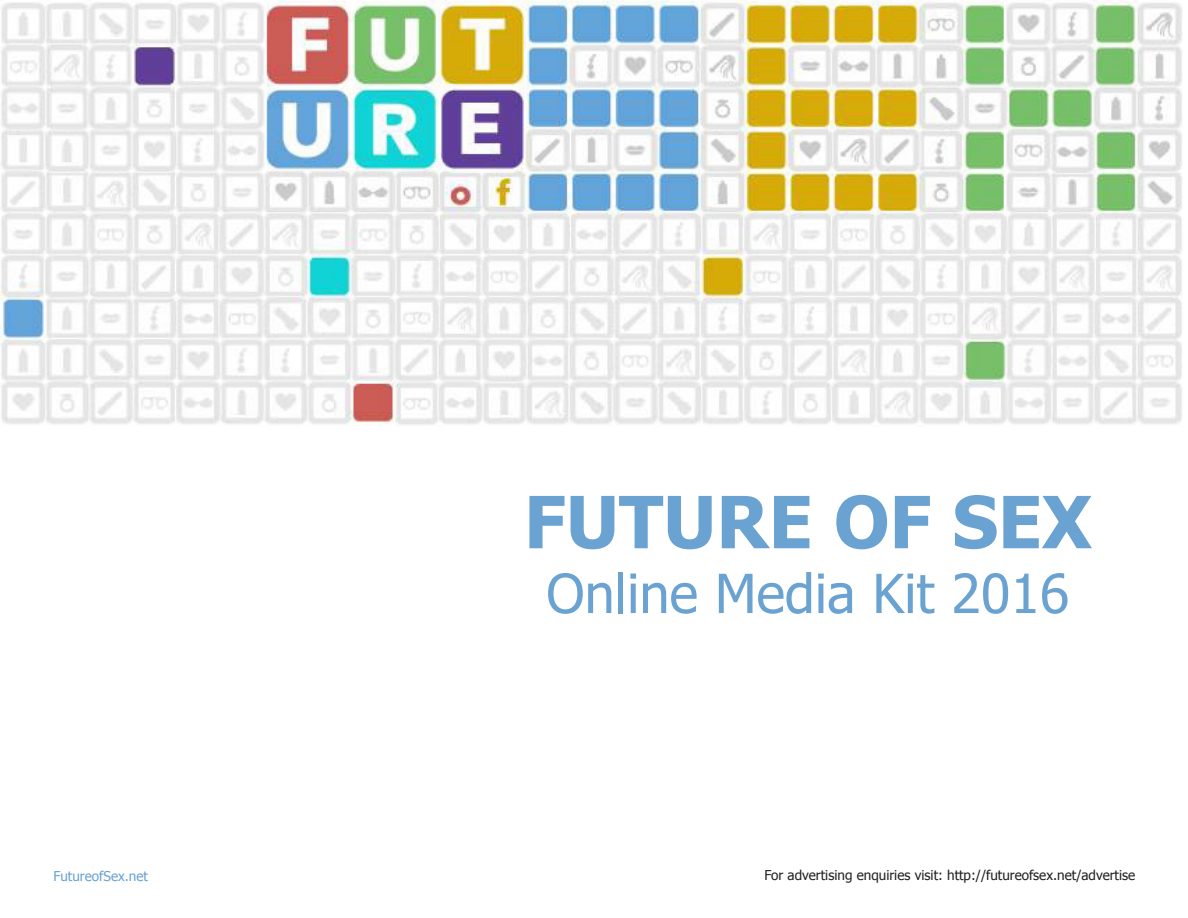
<style>
.page{position:relative;width:1188px;height:918px;background:#fff}
.page>*{position:absolute;margin:0;border:0;box-sizing:border-box;transform-origin:0 0}
.t1{font:700 72px "Tahoma";color:#6aa2d1}
.t2{font:54px "Tahoma";color:#6aa2d1}
.t3{font:13.5px "Tahoma";color:#231f20}
.t4{font:13.5px "Tahoma";color:#6aa2d1}
</style>
<div class="page">
<img style="left:0;top:0;width:1182px;height:427px">
<p class="t1" style="left:524px;top:472px;width:569px">FUTURE OF SEX</p>
<p class="t2" style="left:546px;top:557px;width:524px">Online Media Kit 2016</p>
<p class="t4" style="left:53px;top:867px;width:96px">FutureofSex.net</p>
<p class="t3" style="left:765px;top:866px;width:372px">For advertising enquiries visit: http://futureofsex.net/advertise</p>
</div>
